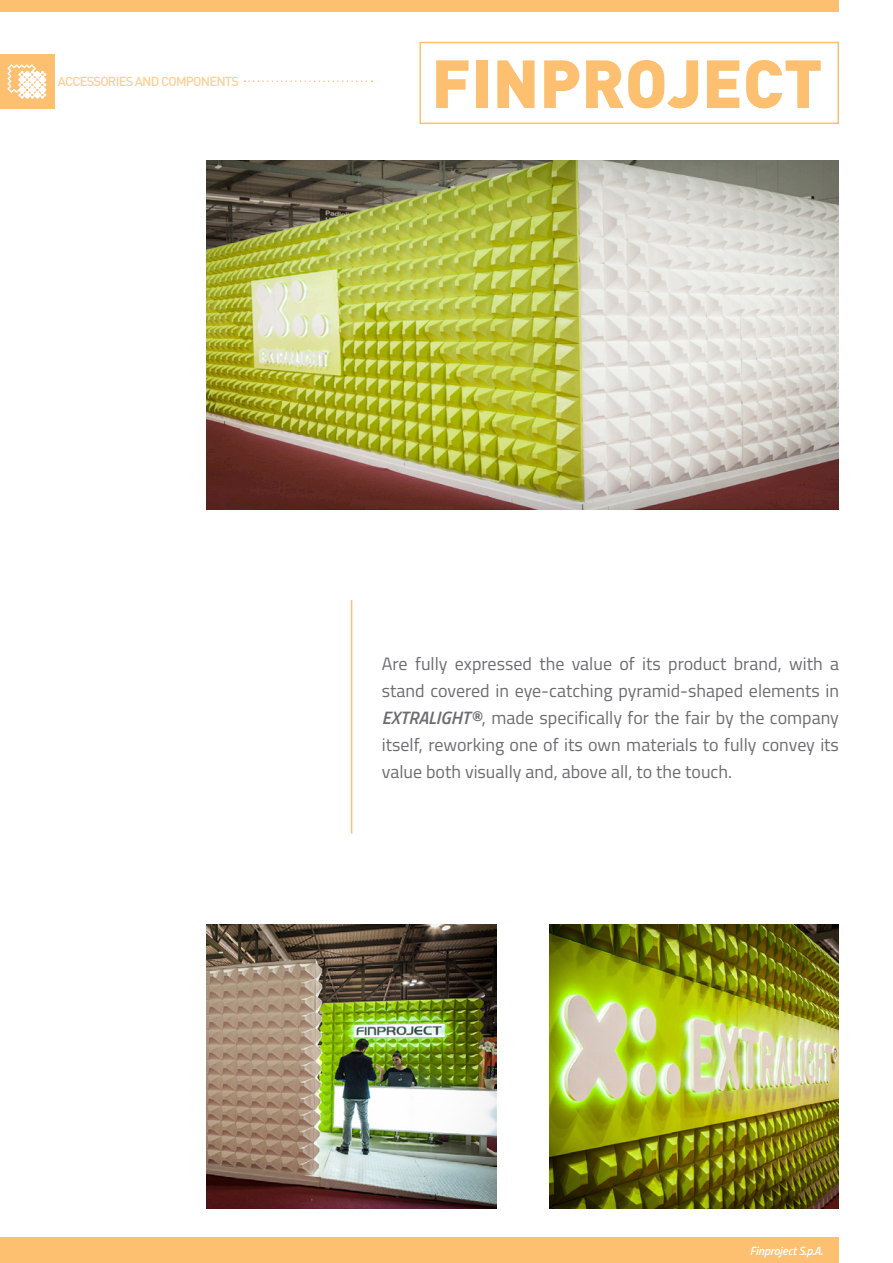
<style>
.page{position:relative;width:893px;height:1263px;background:#fff}
.page>*{position:absolute;margin:0;border:0;box-sizing:border-box;transform-origin:0 0}
.t1{font:900 66.9px "DIN";color:#fdbf70}
.t2{font:18px/27px "Titillium";color:#6c6d70;text-align:justify}
.t3{font:500 12.9px "DIN";letter-spacing:-.06em;color:#fdd097}
.t4{font:italic 600 12px "Titillium";letter-spacing:-.01em;color:#fff}
.s1{font-weight:600;font-style:italic}
</style>
<div class="page">
<div style="left:0;top:54px;width:54px;height:54px;background:#fdbf70"></div>
<svg style="left:7px;top:64px;width:40px;height:35px"></svg>
<div style="left:0;top:0;width:839px;height:11px;background:#fdbf70"></div>
<div style="left:0;top:1237px;width:839px;height:26px;background:#fdbf70"></div>
<div style="left:419px;top:42px;width:420px;height:82px;border:2px solid #fdbf70"></div>
<img style="left:549px;top:924px;width:290px;height:285px">
<img style="left:207px;top:924px;width:289px;height:285px">
<img style="left:207px;top:160px;width:632px;height:349px">
<svg style="left:244px;top:80px;width:128px;height:2px"></svg>
<hr style="left:351px;top:600px;width:1px;height:233px;background:#fdbf70">
<p class="t3" style="left:58px;top:73px;width:183px">ACCESSORIES AND COMPONENTS</p>
<h1 class="t1" style="left:431px;top:39px;width:393px">FINPROJECT</h1>
<p class="t2" style="left:382px;top:649px;width:459px">Are fully expressed the value of its product brand, with a stand covered in eye-catching pyramid-shaped elements in <span class="s1">EXTRALIGHT®</span>, made specifically for the fair by the company itself, reworking one of its own materials to fully convey its value both visually and, above all, to the touch.</p>
<p class="t4" style="left:750px;top:1241px;width:74px">Finproject S.p.A.</p>
</div>
